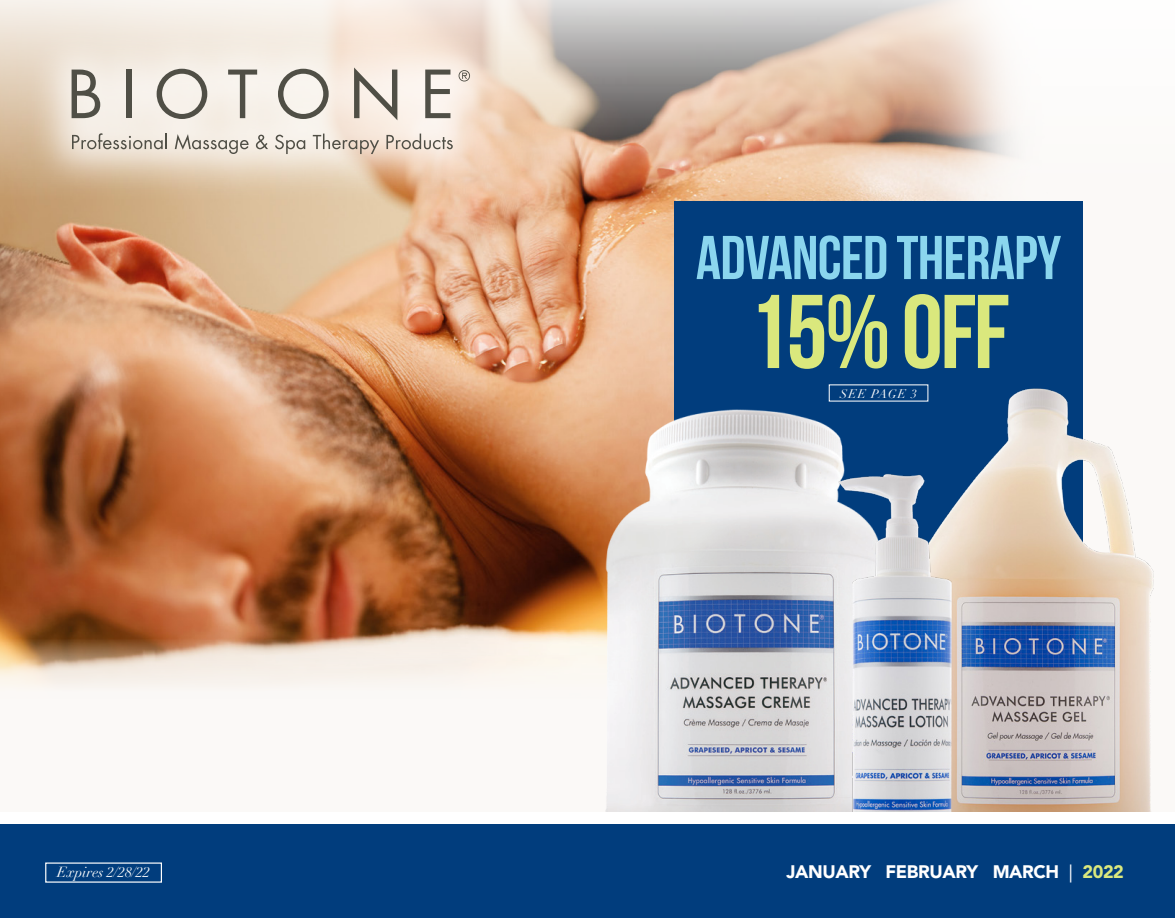
<style>
.page{position:relative;width:1175px;height:918px;background:#fff}
.page>*{position:absolute;margin:0;border:0;box-sizing:border-box;transform-origin:0 0}
.t1{font:104.55px "Bebas Neue";color:#dae87d}
.t2{font:61.65px "Bebas Neue";letter-spacing:-.01em;color:#8bd6ee}
.t3{font:900 18px "Avenir LT Std";letter-spacing:-.02em;color:#fff}
.t4{font:italic 14.25px "Didot";color:#fff}
.t5{font:italic 12.15px "Didot";letter-spacing:.08em;color:#fff}
.s1{font-weight:400}
.s2{color:#dae87d}
</style>
<div class="page">
<div style="left:0;top:0;width:1174px;height:811px;background:#fbf9f7"></div>
<img style="left:0;top:0;width:1010px;height:684px">
<div style="left:0;top:818px;width:1174px;height:100px;background:#013d7d"></div>
<div style="left:674px;top:201px;width:408px;height:389px;background:#013d7d"></div>
<div style="left:0;top:812px;width:1174px;height:12px;background:#fff"></div>
<div style="left:26px;top:24px;width:487px;height:174px;background:#fff;opacity:.75"></div>
<svg style="left:72px;top:133px;width:95px;height:16px;background:#cac3b9"></svg>
<svg style="left:175px;top:134px;width:74px;height:20px"></svg>
<svg style="left:256px;top:135px;width:12px;height:14px"></svg>
<svg style="left:275px;top:135px;width:30px;height:19px"></svg>
<svg style="left:313px;top:134px;width:66px;height:20px"></svg>
<svg style="left:386px;top:134px;width:67px;height:15px"></svg>
<svg style="left:72px;top:70px;width:28px;height:48px"></svg>
<div style="left:126px;top:70px;width:5px;height:48px;background:#504f46"></div>
<svg style="left:157px;top:69px;width:50px;height:50px"></svg>
<svg style="left:228px;top:70px;width:29px;height:48px"></svg>
<svg style="left:278px;top:69px;width:51px;height:50px"></svg>
<svg style="left:354px;top:68px;width:43px;height:52px"></svg>
<svg style="left:425px;top:70px;width:25px;height:48px"></svg>
<svg style="left:458px;top:70px;width:12px;height:12px"></svg>
<img style="left:556px;top:393px;width:294px;height:419px">
<img style="left:850px;top:365px;width:304px;height:447px">
<img style="left:817px;top:459px;width:141px;height:353px">
<p class="t2" style="left:696px;top:224px;width:367px">ADVANCED THERAPY</p>
<p class="t1" style="left:747px;top:275px;width:264px">15% OFF</p>
<p class="t5" style="left:840px;top:386px;width:78px">SEE PAGE 3</p>
<p class="t4" style="left:57px;top:863px;width:94px">Expires 2/28/22</p>
<p class="t3" style="left:786px;top:861px;width:339px">JANUARY FEBRUARY MARCH <span class="s1">|</span> <span class="s2">2022</span></p>
</div>
